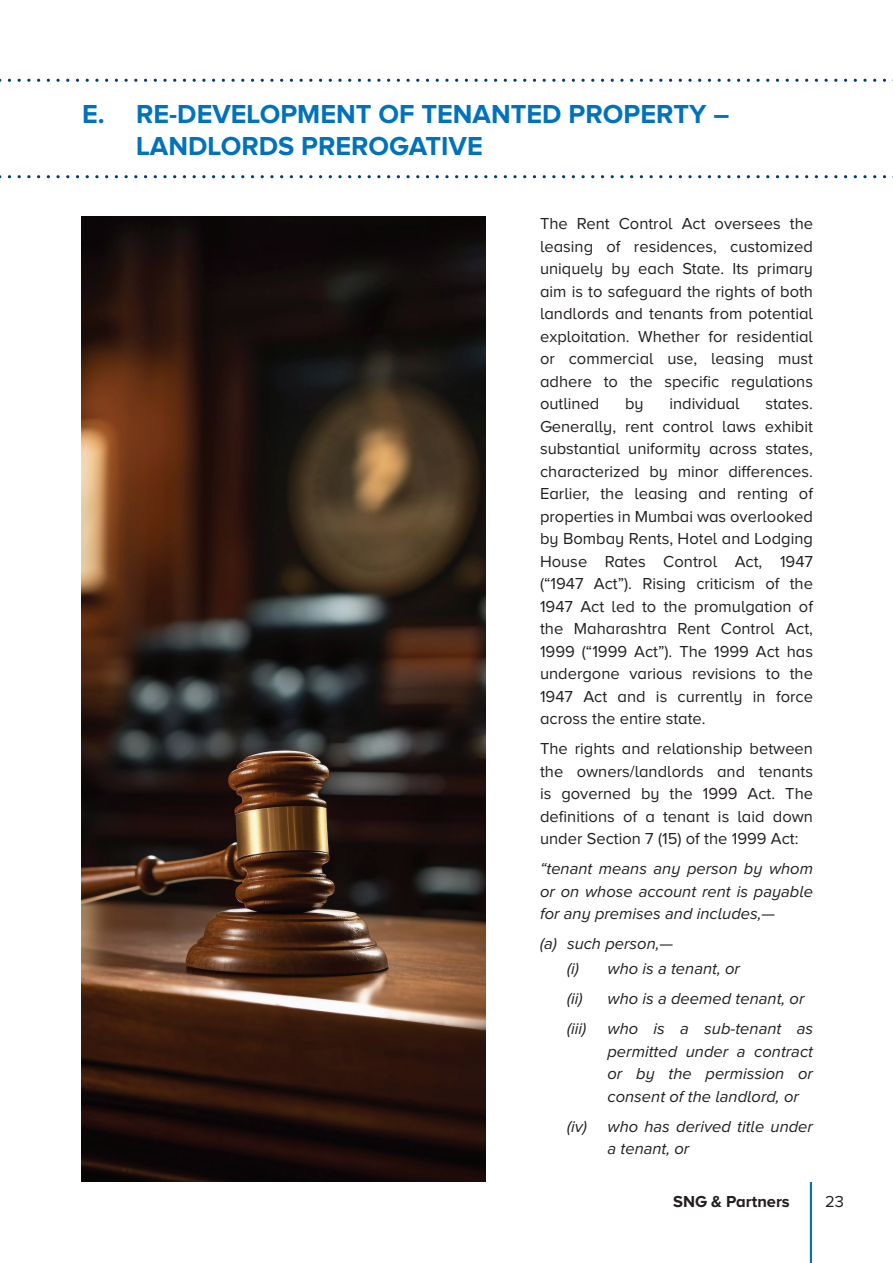
<style>
.page{position:relative;width:893px;height:1263px;background:#fff}
.page>*{position:absolute;margin:0;border:0;box-sizing:border-box;transform-origin:0 0}
.Heading{font:700 27px/32.4px "Proxima Nova A";color:#0072bc}
.t1{font:16.5px/22.5px "Proxima Nova A";color:#231f20;text-align:justify}
.Hanging_Indent_2{font:italic 16.5px/22.5px "Proxima Nova A";color:#231f20;text-align:justify}
.Hanging_Indent{font:italic 16.5px "Proxima Nova A";color:#231f20}
.t2{font:700 16.5px "Proxima Nova A";color:#231f20}
</style>
<div class="page">
<svg style="left:0;top:79px;width:893px;height:3px"></svg>
<svg style="left:0;top:175px;width:893px;height:3px"></svg>
<hr style="left:810px;top:1182px;width:2px;height:81px;background:#0072bc">
<img style="left:81px;top:216px;width:404px;height:966px">
<p class="Heading" style="left:136px;top:97px;width:595px;text-indent:-54px">E. RE-DEVELOPMENT OF TENANTED PROPERTY –<br>LANDLORDS PREROGATIVE</p>
<p class="t1" style="left:540px;top:212px;width:275px">The Rent Control Act oversees the leasing of residences, customized uniquely by each State. Its primary aim is to safeguard the rights of both landlords and tenants from potential exploitation. Whether for residential or commercial use, leasing must adhere to the specific regulations outlined</p>
<p class="t1" style="left:625px;top:392px;width:20px">by</p>
<p class="t1" style="left:669px;top:392px;width:72px">individual</p>
<p class="t1" style="left:540px;top:392px;width:274px;text-indent:225px">states.<br>Generally, rent control laws exhibit substantial uniformity across states, characterized by minor differences.<br>Earlier, the leasing and renting of properties in Mumbai was overlooked by Bombay Rents, Hotel and Lodging House Rates Control Act, 1947 (“1947 Act”). Rising criticism of the 1947 Act led to the promulgation of the Maharashtra Rent Control Act, 1999 (“1999 Act”). The 1999 Act has undergone various revisions to the 1947 Act and is currently in force across the entire state.</p>
<p class="t1" style="left:540px;top:737px;width:274px">The rights and relationship between the owners/landlords and tenants is governed by the 1999 Act. The definitions of a tenant is laid down under Section 7 (15) of the 1999 Act:</p>
<p class="Hanging_Indent_2" style="left:540px;top:857px;width:275px">“tenant means any person by whom or on whose account rent is payable for any premises and includes,—</p>
<p class="Hanging_Indent" style="left:540px;top:935px;width:135px">(a) such person,—</p>
<p class="Hanging_Indent_2" style="left:567px;top:957px;width:174px">(i) who is a tenant, or</p>
<p class="Hanging_Indent_2" style="left:567px;top:987px;width:17px">(ii)</p>
<p class="Hanging_Indent_2" style="left:608px;top:987px;width:198px">who is a deemed tenant, or</p>
<p class="Hanging_Indent_2" style="left:567px;top:1017px;width:21px">(iii)</p>
<p class="Hanging_Indent_2" style="left:608px;top:1017px;width:207px">who is a sub-tenant as permitted under a contract or by the permission or consent of the landlord, or</p>
<p class="Hanging_Indent_2" style="left:608px;top:1115px;width:207px;text-indent:-40px">(iv) who has derived title under a tenant, or</p>
<p class="t2" style="left:673px;top:1192px;width:118px">SNG &amp; Partners</p>
<p class="t1" style="left:825px;top:1190px;width:20px">23</p>
</div>
